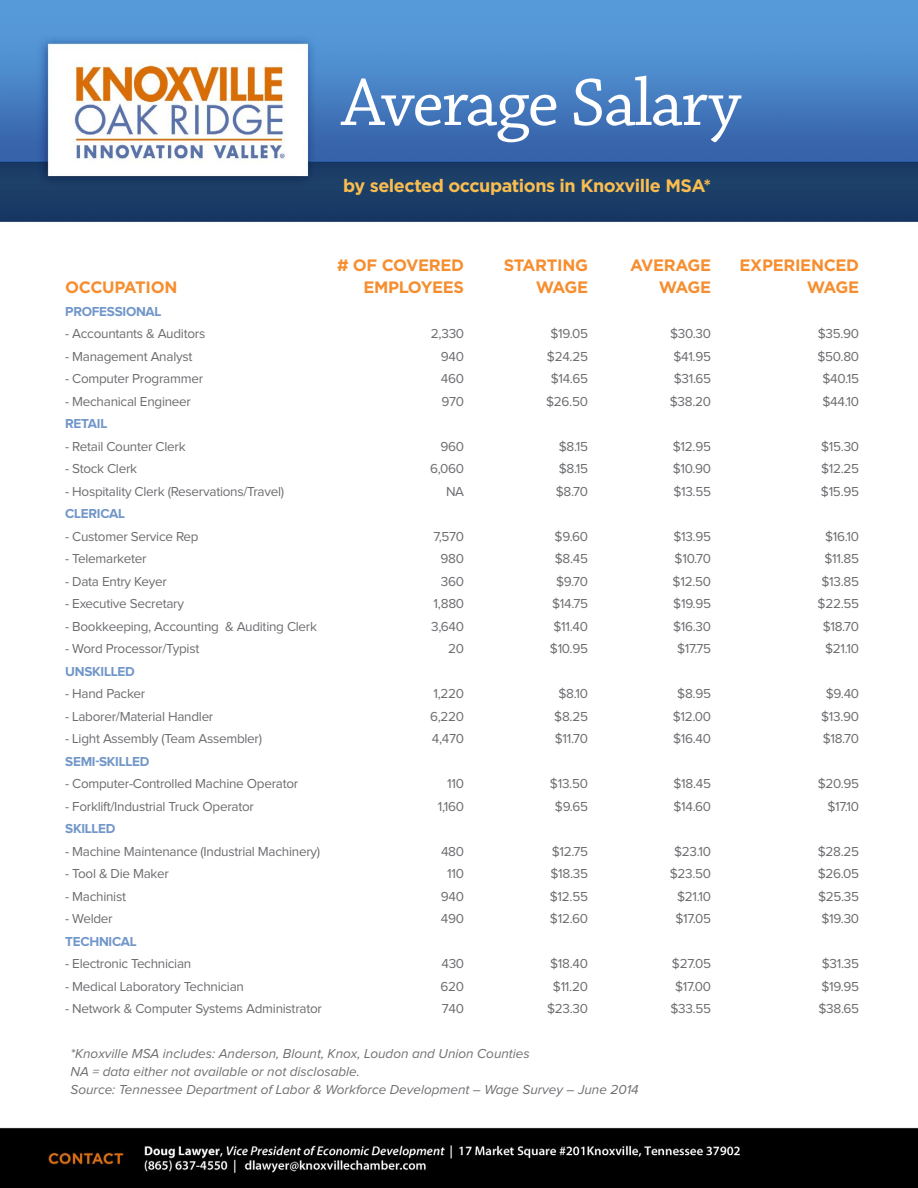
<style>
.page{position:relative;width:918px;height:1188px;background:#fff}
.page>*{position:absolute;margin:0;border:0;box-sizing:border-box;transform-origin:0 0}
.t1{font:70.5px "Chaparral Pro";letter-spacing:-.025em;color:#fff}
.t2{font:700 18px "Gotham";letter-spacing:-.025em;color:#fabd4f}
.t3{font:700 16.5px "Gotham";letter-spacing:-.02em;color:#f68e30}
.t4{font:13.5px "Proxima Nova";letter-spacing:-.02em;color:#6c6d70}
.t5{font:italic 13.5px "Proxima Nova";color:#6f7073}
.t6{font:700 13.5px "Proxima Nova";letter-spacing:-.02em;color:#7196c9}
</style>
<div class="page">
<img style="left:0;top:0;width:918px;height:1188px">
<p class="t1" style="left:342px;top:64px;width:401px">Average Salary</p>
<p class="t2" style="left:343px;top:175px;width:369px">by selected occupations in Knoxville MSA*</p>
<p class="t3" style="left:65px;top:278px;width:114px">OCCUPATION</p>
<p class="t6" style="left:65px;top:305px;width:98px">PROFESSIONAL</p>
<p class="t4" style="left:65px;top:328px;width:142px">- Accountants &amp; Auditors</p>
<p class="t4" style="left:65px;top:350px;width:129px">- Management Analyst</p>
<p class="t4" style="left:65px;top:373px;width:139px">- Computer Programmer</p>
<p class="t4" style="left:65px;top:395px;width:127px">- Mechanical Engineer</p>
<p class="t6" style="left:65px;top:418px;width:44px">RETAIL</p>
<p class="t4" style="left:65px;top:440px;width:122px">- Retail Counter Clerk</p>
<p class="t4" style="left:65px;top:463px;width:73px">- Stock Clerk</p>
<p class="t4" style="left:65px;top:485px;width:221px">- Hospitality Clerk (Reservations/Travel)</p>
<p class="t6" style="left:65px;top:508px;width:61px">CLERICAL</p>
<p class="t4" style="left:65px;top:530px;width:135px">- Customer Service Rep</p>
<p class="t4" style="left:65px;top:553px;width:83px">- Telemarketer</p>
<p class="t4" style="left:65px;top:575px;width:103px">- Data Entry Keyer</p>
<p class="t4" style="left:65px;top:598px;width:120px">- Executive Secretary</p>
<p class="t4" style="left:65px;top:620px;width:253px">- Bookkeeping, Accounting &amp; Auditing Clerk</p>
<p class="t4" style="left:65px;top:643px;width:136px">- Word Processor/Typist</p>
<p class="t6" style="left:65px;top:665px;width:71px">UNSKILLED</p>
<p class="t4" style="left:65px;top:688px;width:82px">- Hand Packer</p>
<p class="t4" style="left:65px;top:710px;width:150px">- Laborer/Material Handler</p>
<p class="t4" style="left:65px;top:733px;width:198px">- Light Assembly (Team Assembler)</p>
<p class="t6" style="left:65px;top:755px;width:86px">SEMI-SKILLED</p>
<p class="t4" style="left:65px;top:778px;width:235px">- Computer-Controlled Machine Operator</p>
<p class="t4" style="left:65px;top:800px;width:190px">- Forklift/Industrial Truck Operator</p>
<p class="t6" style="left:65px;top:823px;width:52px">SKILLED</p>
<p class="t4" style="left:65px;top:845px;width:256px">- Machine Maintenance (Industrial Machinery)</p>
<p class="t4" style="left:65px;top:868px;width:105px">- Tool &amp; Die Maker</p>
<p class="t4" style="left:65px;top:890px;width:62px">- Machinist</p>
<p class="t4" style="left:65px;top:913px;width:49px">- Welder</p>
<p class="t6" style="left:65px;top:935px;width:73px">TECHNICAL</p>
<p class="t4" style="left:65px;top:958px;width:128px">- Electronic Technician</p>
<p class="t4" style="left:65px;top:980px;width:180px">- Medical Laboratory Technician</p>
<p class="t4" style="left:65px;top:1003px;width:258px">- Network &amp; Computer Systems Administrator</p>
<p class="t3" style="left:337px;top:255px;width:129px"># OF COVERED</p>
<p class="t3" style="left:363px;top:278px;width:102px">EMPLOYEES</p>
<p class="t4" style="left:431px;top:328px;width:35px">2,330</p>
<p class="t4" style="left:441px;top:350px;width:25px">940</p>
<p class="t4" style="left:441px;top:373px;width:25px">460</p>
<p class="t4" style="left:442px;top:395px;width:24px">970</p>
<p class="t4" style="left:441px;top:440px;width:25px">960</p>
<p class="t4" style="left:430px;top:463px;width:36px">6,060</p>
<p class="t4" style="left:446px;top:485px;width:20px">NA</p>
<p class="t4" style="left:433px;top:530px;width:32px">7,570</p>
<p class="t4" style="left:441px;top:553px;width:25px">980</p>
<p class="t4" style="left:441px;top:575px;width:25px">360</p>
<p class="t4" style="left:434px;top:598px;width:32px">1,880</p>
<p class="t4" style="left:431px;top:620px;width:34px">3,640</p>
<p class="t4" style="left:448px;top:643px;width:17px">20</p>
<p class="t4" style="left:433px;top:688px;width:32px">1,220</p>
<p class="t4" style="left:430px;top:710px;width:36px">6,220</p>
<p class="t4" style="left:432px;top:733px;width:34px">4,470</p>
<p class="t4" style="left:447px;top:778px;width:18px">110</p>
<p class="t4" style="left:438px;top:800px;width:28px">1,160</p>
<p class="t4" style="left:441px;top:845px;width:25px">480</p>
<p class="t4" style="left:447px;top:868px;width:18px">110</p>
<p class="t4" style="left:441px;top:890px;width:25px">940</p>
<p class="t4" style="left:441px;top:913px;width:25px">490</p>
<p class="t4" style="left:441px;top:958px;width:24px">430</p>
<p class="t4" style="left:441px;top:980px;width:25px">620</p>
<p class="t4" style="left:442px;top:1003px;width:24px">740</p>
<p class="t3" style="left:504px;top:255px;width:86px">STARTING</p>
<p class="t3" style="left:536px;top:278px;width:54px">WAGE</p>
<p class="t4" style="left:550px;top:328px;width:39px">$19.05</p>
<p class="t4" style="left:547px;top:350px;width:43px">$24.25</p>
<p class="t4" style="left:551px;top:373px;width:39px">$14.65</p>
<p class="t4" style="left:546px;top:395px;width:43px">$26.50</p>
<p class="t4" style="left:559px;top:440px;width:31px">$8.15</p>
<p class="t4" style="left:559px;top:463px;width:31px">$8.15</p>
<p class="t4" style="left:556px;top:485px;width:34px">$8.70</p>
<p class="t4" style="left:555px;top:530px;width:35px">$9.60</p>
<p class="t4" style="left:555px;top:553px;width:35px">$8.45</p>
<p class="t4" style="left:556px;top:575px;width:33px">$9.70</p>
<p class="t4" style="left:552px;top:598px;width:37px">$14.75</p>
<p class="t4" style="left:553px;top:620px;width:36px">$11.40</p>
<p class="t4" style="left:550px;top:643px;width:40px">$10.95</p>
<p class="t4" style="left:558px;top:688px;width:31px">$8.10</p>
<p class="t4" style="left:554px;top:710px;width:35px">$8.25</p>
<p class="t4" style="left:555px;top:733px;width:35px">$11.70</p>
<p class="t4" style="left:550px;top:778px;width:40px">$13.50</p>
<p class="t4" style="left:555px;top:800px;width:35px">$9.65</p>
<p class="t4" style="left:552px;top:845px;width:38px">$12.75</p>
<p class="t4" style="left:550px;top:868px;width:39px">$18.35</p>
<p class="t4" style="left:550px;top:890px;width:40px">$12.55</p>
<p class="t4" style="left:550px;top:913px;width:40px">$12.60</p>
<p class="t4" style="left:550px;top:958px;width:40px">$18.40</p>
<p class="t4" style="left:553px;top:980px;width:37px">$11.20</p>
<p class="t4" style="left:547px;top:1003px;width:43px">$23.30</p>
<p class="t3" style="left:630px;top:255px;width:83px">AVERAGE</p>
<p class="t3" style="left:659px;top:278px;width:54px">WAGE</p>
<p class="t4" style="left:670px;top:328px;width:42px">$30.30</p>
<p class="t4" style="left:673px;top:350px;width:39px">$41.95</p>
<p class="t4" style="left:674px;top:373px;width:39px">$31.65</p>
<p class="t4" style="left:670px;top:395px;width:43px">$38.20</p>
<p class="t4" style="left:673px;top:440px;width:40px">$12.95</p>
<p class="t4" style="left:673px;top:463px;width:40px">$10.90</p>
<p class="t4" style="left:673px;top:485px;width:39px">$13.55</p>
<p class="t4" style="left:673px;top:530px;width:39px">$13.95</p>
<p class="t4" style="left:675px;top:553px;width:38px">$10.70</p>
<p class="t4" style="left:673px;top:575px;width:40px">$12.50</p>
<p class="t4" style="left:673px;top:598px;width:39px">$19.95</p>
<p class="t4" style="left:673px;top:620px;width:40px">$16.30</p>
<p class="t4" style="left:677px;top:643px;width:36px">$17.75</p>
<p class="t4" style="left:677px;top:688px;width:35px">$8.95</p>
<p class="t4" style="left:673px;top:710px;width:40px">$12.00</p>
<p class="t4" style="left:673px;top:733px;width:40px">$16.40</p>
<p class="t4" style="left:673px;top:778px;width:39px">$18.45</p>
<p class="t4" style="left:673px;top:800px;width:39px">$14.60</p>
<p class="t4" style="left:674px;top:845px;width:39px">$23.10</p>
<p class="t4" style="left:670px;top:868px;width:43px">$23.50</p>
<p class="t4" style="left:677px;top:890px;width:36px">$21.10</p>
<p class="t4" style="left:675px;top:913px;width:37px">$17.05</p>
<p class="t4" style="left:672px;top:958px;width:41px">$27.05</p>
<p class="t4" style="left:675px;top:980px;width:38px">$17.00</p>
<p class="t4" style="left:670px;top:1003px;width:42px">$33.55</p>
<p class="t5" style="left:70px;top:1047px;width:461px">*Knoxville MSA includes: Anderson, Blount, Knox, Loudon and Union Counties</p>
<p class="t5" style="left:70px;top:1065px;width:291px">NA = data either not available or not disclosable.</p>
<p class="t5" style="left:70px;top:1083px;width:570px">Source: Tennessee Department of Labor &amp; Workforce Development – Wage Survey – June 2014</p>
<p class="t3" style="left:740px;top:255px;width:121px">EXPERIENCED</p>
<p class="t3" style="left:807px;top:278px;width:54px">WAGE</p>
<p class="t4" style="left:818px;top:328px;width:43px">$35.90</p>
<p class="t4" style="left:818px;top:350px;width:43px">$50.80</p>
<p class="t4" style="left:823px;top:373px;width:38px">$40.15</p>
<p class="t4" style="left:823px;top:395px;width:38px">$44.10</p>
<p class="t4" style="left:821px;top:440px;width:40px">$15.30</p>
<p class="t4" style="left:821px;top:463px;width:40px">$12.25</p>
<p class="t4" style="left:821px;top:485px;width:40px">$15.95</p>
<p class="t4" style="left:825px;top:530px;width:36px">$16.10</p>
<p class="t4" style="left:824px;top:553px;width:36px">$11.85</p>
<p class="t4" style="left:822px;top:575px;width:39px">$13.85</p>
<p class="t4" style="left:818px;top:598px;width:43px">$22.55</p>
<p class="t4" style="left:823px;top:620px;width:38px">$18.70</p>
<p class="t4" style="left:825px;top:643px;width:36px">$21.10</p>
<p class="t4" style="left:826px;top:688px;width:35px">$9.40</p>
<p class="t4" style="left:821px;top:710px;width:40px">$13.90</p>
<p class="t4" style="left:823px;top:733px;width:38px">$18.70</p>
<p class="t4" style="left:818px;top:778px;width:43px">$20.95</p>
<p class="t4" style="left:827px;top:800px;width:33px">$17.10</p>
<p class="t4" style="left:818px;top:845px;width:43px">$28.25</p>
<p class="t4" style="left:818px;top:868px;width:43px">$26.05</p>
<p class="t4" style="left:818px;top:890px;width:43px">$25.35</p>
<p class="t4" style="left:822px;top:913px;width:39px">$19.30</p>
<p class="t4" style="left:822px;top:958px;width:39px">$31.35</p>
<p class="t4" style="left:821px;top:980px;width:39px">$19.95</p>
<p class="t4" style="left:819px;top:1003px;width:42px">$38.65</p>
</div>
